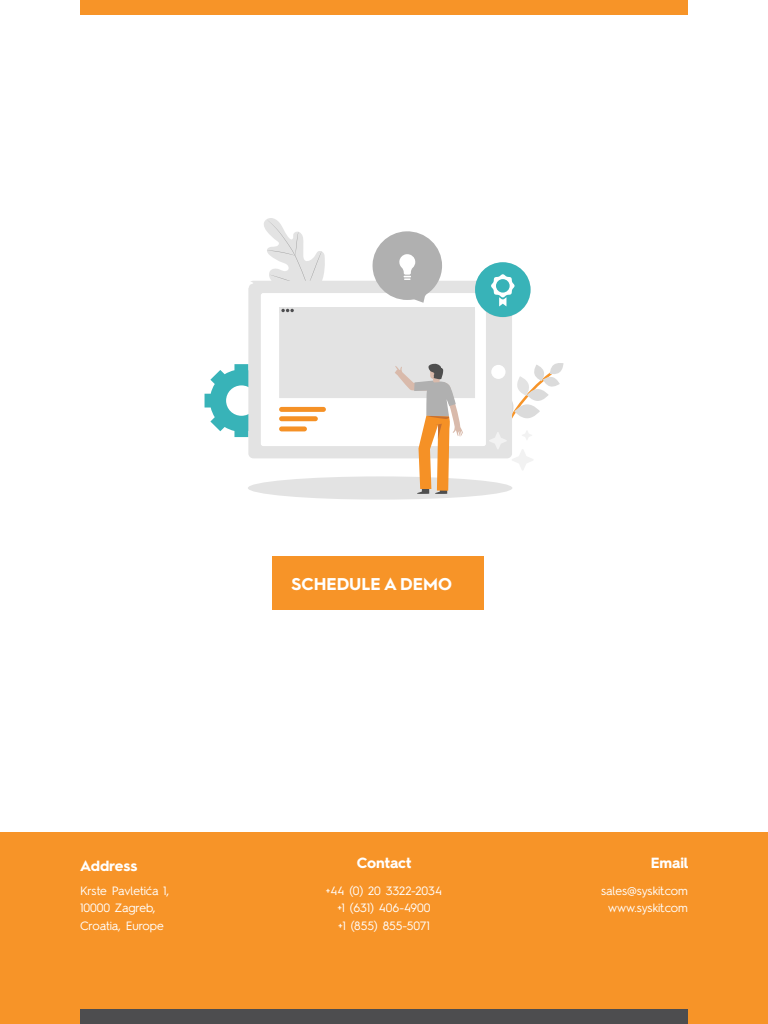
<style>
.page{position:relative;width:768px;height:1024px;background:#fff}
.page>*{position:absolute;margin:0;border:0;box-sizing:border-box;transform-origin:0 0}
.t1{font:700 17.1px "Hurme Geometric Sans 2";color:#fff}
.t2{font:700 14.8px "Hurme Geometric Sans 2";letter-spacing:-.005em;color:#fff}
.t3{font:12.1px/17.5px "Hurme Geometric Sans 2";color:#fff;text-align:center}
</style>
<div class="page">
<div style="left:80px;top:0;width:608px;height:15px;background:#f79428"></div>
<div style="left:0;top:832px;width:768px;height:192px;background:#f79428"></div>
<div style="left:80px;top:1009px;width:608px;height:15px;background:#4d4d4f"></div>
<div style="left:248px;top:476px;width:264px;height:24px;background:#e3e3e3;border-radius:50%"></div>
<svg style="left:205px;top:218px;width:358px;height:276px"></svg>
<div style="left:272px;top:557px;width:212px;height:53px;background:#f79428"></div>
<p class="t2" style="left:80px;top:855px;width:59px">Address</p>
<p class="t3" style="left:80px;top:881px;width:91px;text-align:left">Krste Pavletića 1,<br>10000 Zagreb,<br>Croatia, Europe</p>
<h1 class="t1" style="left:292px;top:572px;width:162px">SCHEDULE A DEMO</h1>
<p class="t2" style="left:357px;top:852px;width:56px">Contact</p>
<p class="t3" style="left:326px;top:881px;width:118px">+44 (0) 20 3322-2034 +1 (631) 406-4900<br>+1 (855) 855-5071</p>
<p class="t2" style="left:651px;top:852px;width:39px">Email</p>
<p class="t3" style="left:601px;top:881px;width:88px">sales@syskit.com www.syskit.com</p>
</div>
